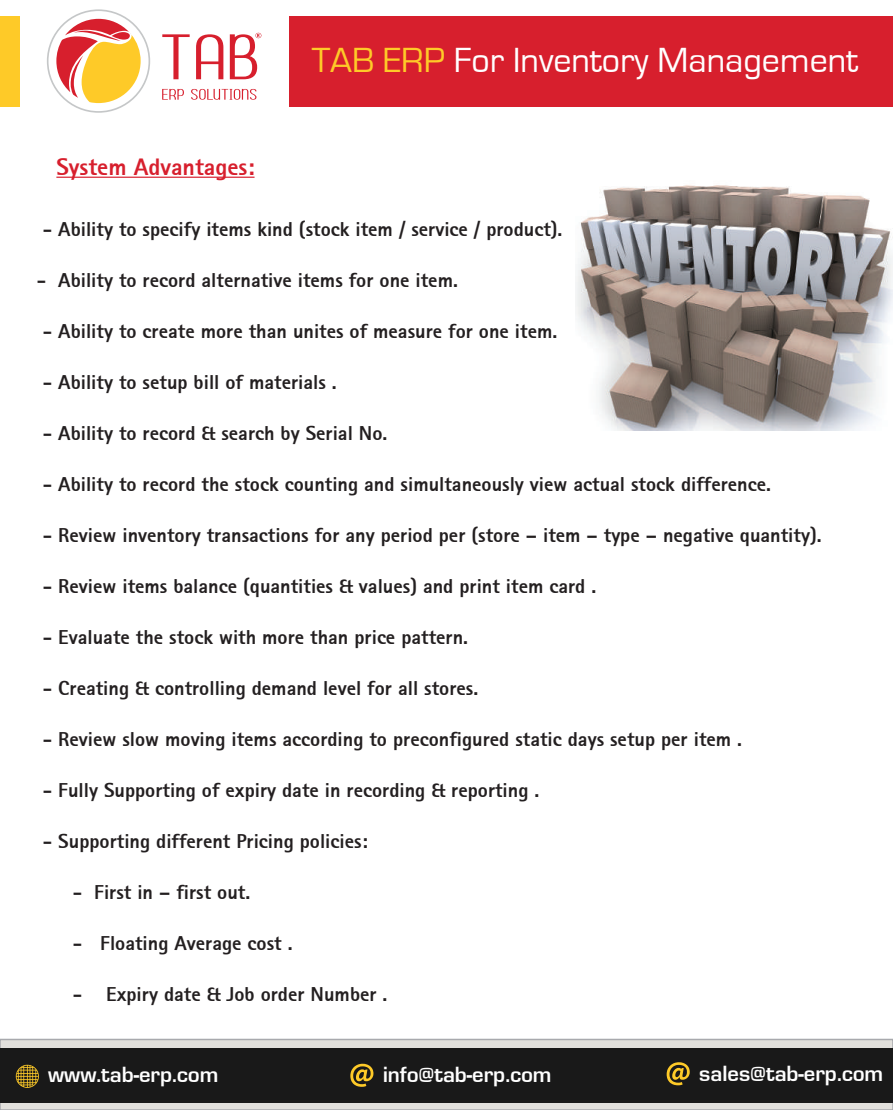
<style>
.page{position:relative;width:893px;height:1110px;background:#fff}
.page>*{position:absolute;margin:0;border:0;box-sizing:border-box;transform-origin:0 0}
.t1{font:36px "Eurostile";color:#fff}
.t2{font:24px "AT Rot San Ser Ext Bol";color:#d71f2d}
.t3{font:700 22.65px "Eurostile";color:#fff}
.t4{font:20.25px "AT Rot San Ser Ext Bol";color:#231f20}
.s1{color:#feca28}
</style>
<div class="page">
<svg style="left:47px;top:9px;width:103px;height:104px"></svg>
<svg style="left:162px;top:34px;width:28px;height:45px"></svg>
<svg style="left:196px;top:34px;width:27px;height:45px"></svg>
<svg style="left:230px;top:33px;width:31px;height:46px"></svg>
<svg style="left:162px;top:89px;width:22px;height:11px"></svg>
<svg style="left:191px;top:89px;width:65px;height:11px"></svg>
<div style="left:289px;top:16px;width:604px;height:91px;background:#d71f2d"></div>
<div style="left:0;top:16px;width:20px;height:91px;background:#feca28"></div>
<hr style="left:56px;top:177px;width:199px;height:1px;background:#d71f2d">
<img style="left:575px;top:185px;width:318px;height:246px">
<div style="left:0;top:1039px;width:893px;height:71px;background:#e2e0dc;border:2px solid #a8a9ad"></div>
<div style="left:0;top:1048px;width:893px;height:54px;background:#191919"></div>
<svg style="left:350px;top:1064px;width:23px;height:23px"></svg>
<svg style="left:667px;top:1062px;width:23px;height:23px"></svg>
<svg style="left:16px;top:1065px;width:23px;height:23px"></svg>
<h1 class="t1" style="left:312px;top:41px;width:548px"><span class="s1">TAB ERP</span> For Inventory Management</h1>
<p class="t2" style="left:56px;top:152px;width:200px">System Advantages:</p>
<p class="t4" style="left:43px;top:216px;width:521px">- Ability to specify items kind (stock item / service / product).</p>
<p class="t4" style="left:37px;top:267px;width:422px">- Ability to record alternative items for one item.</p>
<p class="t4" style="left:43px;top:318px;width:516px">- Ability to create more than unites of measure for one item.</p>
<p class="t4" style="left:43px;top:369px;width:295px">- Ability to setup bill of materials .</p>
<p class="t4" style="left:43px;top:420px;width:346px">- Ability to record &amp; search by Serial No.</p>
<p class="t4" style="left:43px;top:471px;width:729px">- Ability to record the stock counting and simultaneously view actual stock difference.</p>
<p class="t4" style="left:43px;top:522px;width:780px">- Review inventory transactions for any period per (store – item – type – negative quantity).</p>
<p class="t4" style="left:43px;top:573px;width:555px">- Review items balance (quantities &amp; values) and print item card .</p>
<p class="t4" style="left:43px;top:624px;width:427px">- Evaluate the stock with more than price pattern.</p>
<p class="t4" style="left:43px;top:675px;width:437px">- Creating &amp; controlling demand level for all stores.</p>
<p class="t4" style="left:43px;top:726px;width:701px">- Review slow moving items according to preconfigured static days setup per item .</p>
<p class="t4" style="left:43px;top:777px;width:498px">- Fully Supporting of expiry date in recording &amp; reporting .</p>
<p class="t4" style="left:43px;top:828px;width:326px">- Supporting different Pricing policies:</p>
<p class="t4" style="left:73px;top:879px;width:179px">- First in – first out.</p>
<p class="t4" style="left:73px;top:930px;width:221px">- Floating Average cost .</p>
<p class="t4" style="left:73px;top:981px;width:316px">- Expiry date &amp; Job order Number .</p>
<p class="t3" style="left:48px;top:1065px;width:172px">www.tab-erp.com</p>
<p class="t3" style="left:383px;top:1065px;width:170px">info@tab-erp.com</p>
<p class="t3" style="left:699px;top:1064px;width:185px">sales@tab-erp.com</p>
</div>
